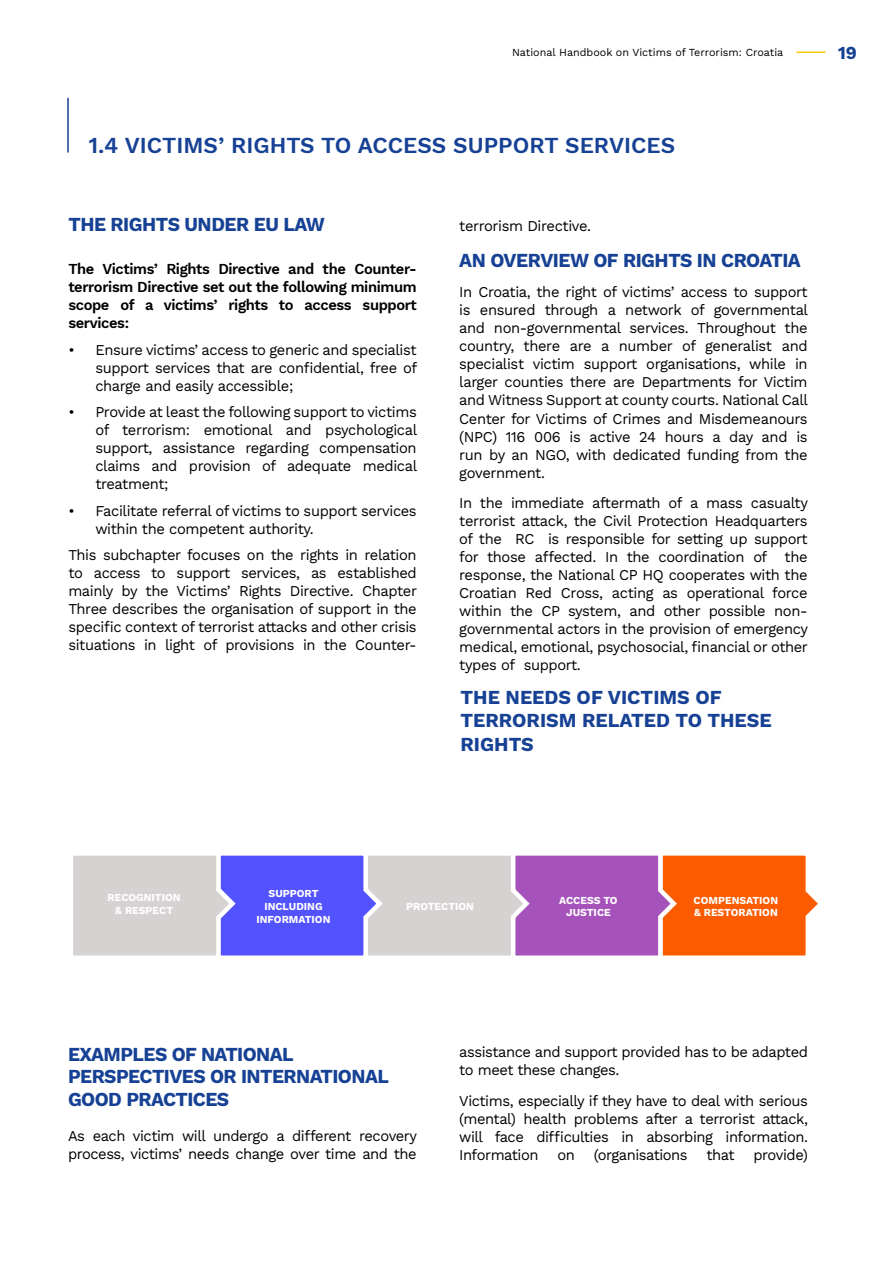
<style>
.page{position:relative;width:893px;height:1263px;background:#fff}
.page>*{position:absolute;margin:0;border:0;box-sizing:border-box;transform-origin:0 0}
.t1{font:600 22.5px "Work Sans";color:#164194}
.t2{font:700 19.5px/22.5px "Work Sans";letter-spacing:-.025em;color:#164194}
.t3{font:700 19.5px/23.4px "Work Sans";color:#164194}
.t4{font:700 18px "Work Sans";color:#164194}
.t5{font:15px/18px "Work Sans";letter-spacing:-.025em;color:#000;text-align:justify}
.t6{font:600 15px/18px "Work Sans";letter-spacing:-.025em;color:#000;text-align:justify}
.t7{font:10.8px "Work Sans";color:#000}
.t8{font:700 10.5px/12.6px "Work Sans";color:#fff;text-align:center}
</style>
<div class="page">
<svg style="left:796px;top:52px;width:29px;height:1px"></svg>
<hr style="left:67px;top:98px;width:2px;height:55px;background:#164194">
<svg style="left:73px;top:855px;width:745px;height:101px;background:#bd8db0"></svg>
<p class="t7" style="left:512px;top:44px;width:273px">National Handbook on Victims of Terrorism: Croatia</p>
<p class="t4" style="left:838px;top:39px;width:20px">19</p>
<h1 class="t1" style="left:89px;top:128px;width:588px">1.4 VICTIMS’ RIGHTS TO ACCESS SUPPORT SERVICES</h1>
<h2 class="t2" style="left:68px;top:212px;width:258px">THE RIGHTS UNDER EU LAW</h2>
<p class="t6" style="left:68px;top:259px;width:350px">The Victims’ Rights Directive and the Counter&shy;terrorism Directive set out the following minimum scope of a victims’ rights to access support services:</p>
<p class="t5" style="left:95px;top:340px;width:323px;text-indent:-27px">• Ensure victims’ access to generic and specialist support services that are confidential, free of charge and easily accessible;</p>
<p class="t5" style="left:95px;top:402px;width:323px;text-indent:-27px">• Provide at least the following support to victims of terrorism: emotional and psychological support, assistance regarding compensation claims and provision of adequate medical treatment;</p>
<p class="t5" style="left:95px;top:501px;width:323px;text-indent:-27px">• Facilitate referral of victims to support services within the competent authority.</p>
<p class="t5" style="left:68px;top:545px;width:350px">This subchapter focuses on the rights in relation to access to support services, as established mainly by the Victims’ Rights Directive. Chapter Three describes the organisation of support in the specific context of terrorist attacks and other crisis situations in light of provisions in the Counter-</p>
<p class="t5" style="left:459px;top:216px;width:133px">terrorism Directive.</p>
<h2 class="t2" style="left:459px;top:248px;width:343px">AN OVERVIEW OF RIGHTS IN CROATIA</h2>
<p class="t5" style="left:459px;top:283px;width:350px">In Croatia, the right of victims’ access to support is ensured through a network of governmental and non-governmental services. Throughout the country, there are a number of generalist and specialist victim support organisations, while in larger counties there are Departments for Victim and Witness Support at county courts. National Call Center for Victims of Crimes and Misdemeanours (NPC) 116 006 is active 24 hours a day and is run by an NGO, with dedicated funding from the government.</p>
<p class="t5" style="left:459px;top:493px;width:350px">In the immediate aftermath of a mass casualty terrorist attack, the Civil Protection Headquarters of the RC is responsible for setting up support for those affected. In the coordination of the response, the National CP HQ cooperates with the Croatian Red Cross, acting as operational force within the CP system, and other possible non&shy;governmental actors in the provision of emergency medical, emotional, psychosocial, financial or other types of support.</p>
<h2 class="t3" style="left:460px;top:685px;width:313px">THE NEEDS OF VICTIMS OF<br>TERRORISM RELATED TO THESE<br>RIGHTS</h2>
<p class="t8" style="left:108px;top:891px;width:75px">RECOGNITION &amp; RESPECT</p>
<p class="t8" style="left:256px;top:887px;width:75px">SUPPORT<br>INCLUDING<br>INFORMATION</p>
<p class="t8" style="left:406px;top:900px;width:69px">PROTECTION</p>
<p class="t8" style="left:559px;top:893px;width:60px">ACCESS TO<br>JUSTICE</p>
<p class="t8" style="left:694px;top:893px;width:86px;text-align:left">COMPENSATION &amp; RESTORATION</p>
<h2 class="t2" style="left:68px;top:1042px;width:322px">EXAMPLES OF NATIONAL<br>PERSPECTIVES OR INTERNATIONAL<br>GOOD PRACTICES</h2>
<p class="t5" style="left:68px;top:1126px;width:351px">As each victim will undergo a different recovery process, victims’ needs change over time and the</p>
<p class="t5" style="left:459px;top:1042px;width:350px">assistance and support provided has to be adapted to meet these changes.</p>
<p class="t5" style="left:459px;top:1091px;width:350px">Victims, especially if they have to deal with serious (mental) health problems after a terrorist attack, will face difficulties in absorbing information.<br>Information</p>
<p class="t5" style="left:557px;top:1145px;width:19px">on</p>
<p class="t5" style="left:594px;top:1145px;width:142px">(organisations that</p>
<p class="t5" style="left:753px;top:1145px;width:56px">provide)</p>
</div>
